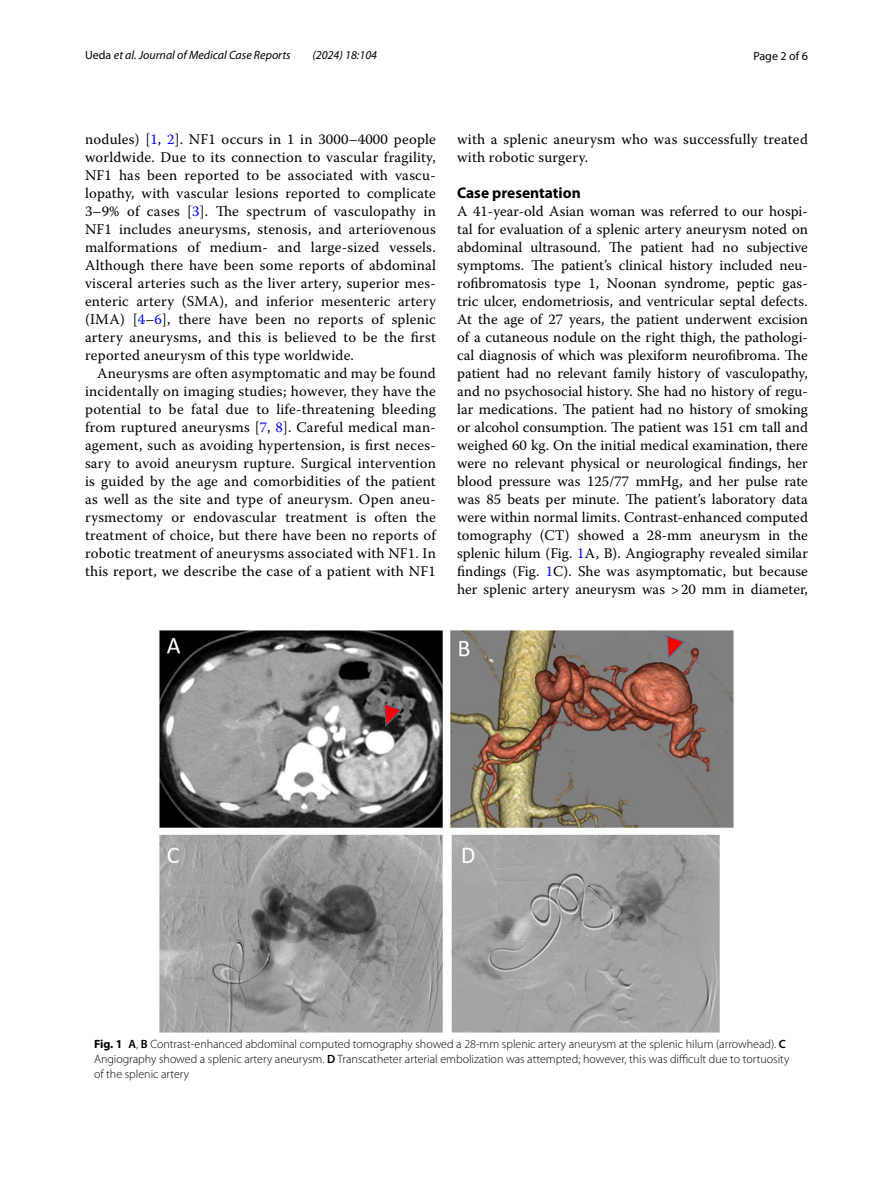
<style>
.page{position:relative;width:893px;height:1187px;background:#fff}
.page>*{position:absolute;margin:0;border:0;box-sizing:border-box;transform-origin:0 0}
.t1{font:700 15.45px "Myriad Pro";color:#000}
.t2{font:14.7px/18px "Warnock Pro";letter-spacing:.015em;color:#000;text-align:justify}
.t3{font:300 12px/15px "Myriad Pro";color:#000}
.t4{font:italic 12px "Myriad Pro";color:#000}
.t5{font:12px "Myriad Pro";color:#000}
.s1{font-style:normal}
.s2{color:#00f}
.s3{font-weight:700}
.s4{font-weight:600}
</style>
<div class="page">
<img style="left:160px;top:630px;width:573px;height:402px">
<p class="t4" style="left:85px;top:48px;width:207px"><span class="s1">Ueda</span> et al. Journal of Medical Case Reports</p>
<p class="t4" style="left:312px;top:48px;width:66px">(2024) 18:104</p>
<p class="t5" style="left:753px;top:48px;width:56px">Page 2 of 6</p>
<p class="t2" style="left:85px;top:130px;width:352px">nodules) [<span class="s2">1</span>, <span class="s2">2</span>]. NF1 occurs in 1 in 3000–4000 people worldwide. Due to its connection to vascular fragility, NF1 has been reported to be associated with vascu&shy;lopathy, with vascular lesions reported to complicate 3–9% of cases [<span class="s2">3</span>]. The spectrum of vasculopathy in NF1 includes aneurysms, stenosis, and arteriovenous malformations of medium- and large-sized vessels.<br>Although there have been some reports of abdominal visceral arteries such as the liver artery, superior mes&shy;enteric artery (SMA), and inferior mesenteric artery (IMA) [<span class="s2">4</span>–<span class="s2">6</span>], there have been no reports of splenic artery aneurysms, and this is believed to be the first reported aneurysm of this type worldwide.</p>
<p class="t2" style="left:85px;top:364px;width:352px;text-indent:12px">Aneurysms are often asymptomatic and may be found incidentally on imaging studies; however, they have the potential to be fatal due to life-threatening bleeding from ruptured aneurysms [<span class="s2">7</span>, <span class="s2">8</span>]. Careful medical man&shy;agement, such as avoiding hypertension, is first neces&shy;sary to avoid aneurysm rupture. Surgical intervention is guided by the age and comorbidities of the patient as well as the site and type of aneurysm. Open aneu&shy;rysmectomy or endovascular treatment is often the treatment of choice, but there have been no reports of robotic treatment of aneurysms associated with NF1. In this report, we describe the case of a patient with NF1</p>
<p class="t2" style="left:457px;top:130px;width:352px">with a splenic aneurysm who was successfully treated with robotic surgery.</p>
<p class="t1" style="left:457px;top:182px;width:125px">Case presentation</p>
<p class="t2" style="left:457px;top:202px;width:352px">A 41-year-old Asian woman was referred to our hospi&shy;tal for evaluation of a splenic artery aneurysm noted on abdominal ultrasound. The patient had no subjective symptoms. The patient’s clinical history included neu&shy;rofibromatosis type 1, Noonan syndrome, peptic gas&shy;tric ulcer, endometriosis, and ventricular septal defects.<br>At the age of 27 years, the patient underwent excision of a cutaneous nodule on the right thigh, the pathologi&shy;cal diagnosis of which was plexiform neurofibroma. The patient had no relevant family history of vasculopathy, and no psychosocial history. She had no history of regu&shy;lar medications. The patient had no history of smoking or alcohol consumption. The patient was 151 cm tall and weighed 60 kg. On the initial medical examination, there were no relevant physical or neurological findings, her blood pressure was 125/77 mmHg, and her pulse rate was 85 beats per minute. The patient’s laboratory data were within normal limits. Contrast-enhanced computed tomography (CT) showed a 28-mm aneurysm in the splenic hilum (Fig. <span class="s2">1</span>A, B). Angiography revealed similar findings (Fig. <span class="s2">1</span>C). She was asymptomatic, but because her splenic artery aneurysm was &gt;20 mm in diameter,</p>
<p class="t3" style="left:94px;top:1036px;width:697px"><span class="s3">Fig. 1</span> <span class="s4">A</span>, <span class="s4">B</span> Contrast-enhanced abdominal computed tomography showed a 28-mm splenic artery aneurysm at the splenic hilum (arrowhead). <span class="s4">C<br></span>Angiography showed a splenic artery aneurysm. <span class="s4">D</span> Transcatheter arterial embolization was attempted; however, this was difficult due to tortuosity of the splenic artery</p>
</div>
